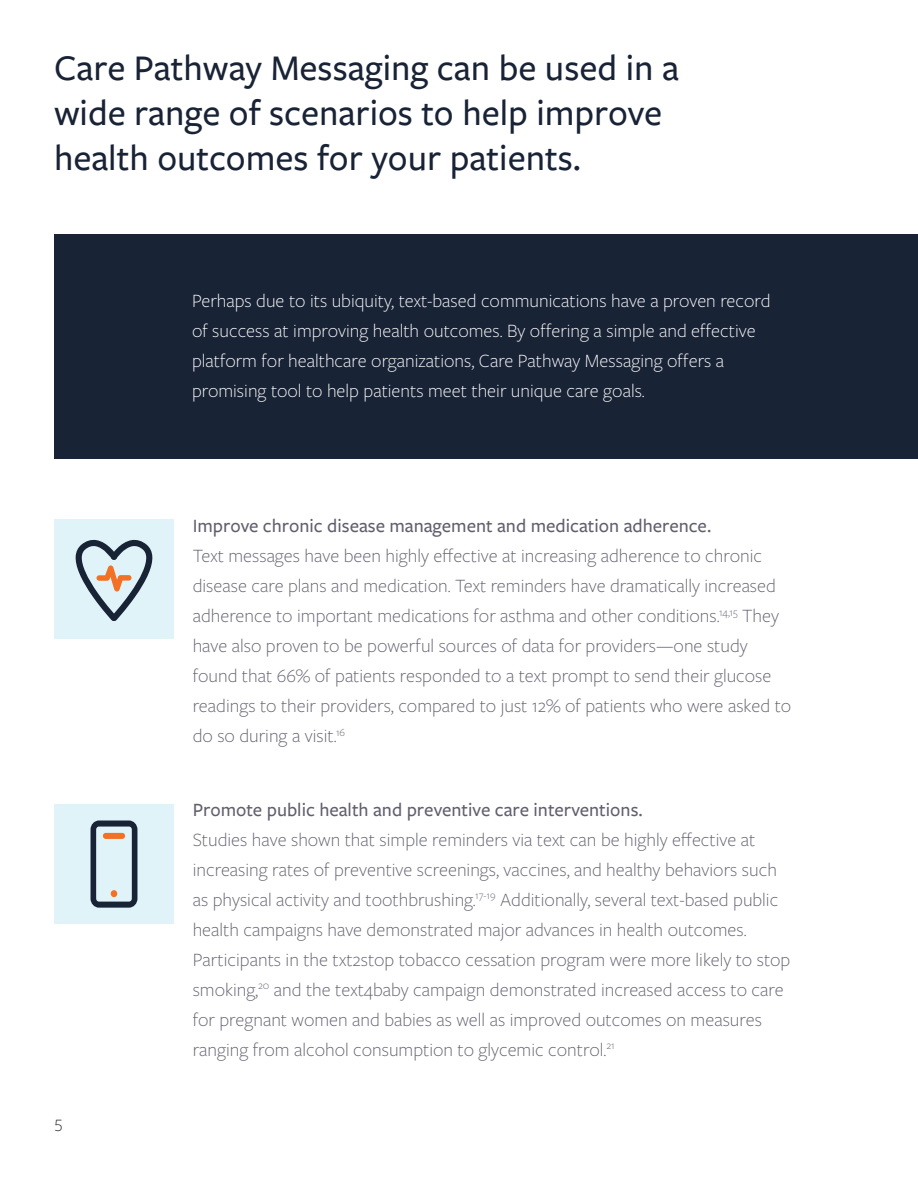
<style>
.page{position:relative;width:918px;height:1188px;background:#fff}
.page>*{position:absolute;margin:0;border:0;box-sizing:border-box;transform-origin:0 0}
.t1{font:500 37.5px/45px "Freight Sans Pro";color:#192336}
.t2{font:300 19.5px/30px "Freight Sans Pro";color:#605f6d}
.t3{font:300 19.5px/30px "Freight Sans Pro";color:#fff}
.t4{font:500 19.5px "Freight Sans Pro";color:#605f6d}
.t5{font:300 18px "Freight Sans Pro";color:#231f20}
</style>
<div class="page">
<div style="left:54px;top:234px;width:864px;height:225px;background:#192336"></div>
<div style="left:54px;top:519px;width:120px;height:120px;background:#dff3f8"></div>
<svg style="left:75px;top:539px;width:78px;height:82px"></svg>
<div style="left:54px;top:804px;width:120px;height:120px;background:#dff3f8"></div>
<svg style="left:91px;top:821px;width:46px;height:87px"></svg>
<div style="left:103px;top:833px;width:22px;height:6px;background:#f37124;border-radius:3px"></div>
<div style="left:111px;top:890px;width:6px;height:7px;background:#f37124;border-radius:50%"></div>
<p class="t1" style="left:54px;top:44px;width:626px">Care Pathway Messaging can be used in a wide range of scenarios to help improve health outcomes for your patients.</p>
<p class="t3" style="left:192px;top:285px;width:580px">Perhaps due to its ubiquity, text-based communications have a proven record of success at improving health outcomes. By offering a simple and effective platform for healthcare organizations, Care Pathway Messaging offers a promising tool to help patients meet their unique care goals.</p>
<p class="t4" style="left:193px;top:513px;width:520px">Improve chronic disease management and medication adherence.</p>
<p class="t2" style="left:193px;top:540px;width:600px">Text messages have been highly effective at increasing adherence to chronic disease care plans and medication. Text reminders have dramatically increased adherence to important medications for asthma and other conditions.<sup>14,15</sup> They have also proven to be powerful sources of data for providers—one study found that 66% of patients responded to a text prompt to send their glucose readings to their providers, compared to just 12% of patients who were asked to do so during a visit.<sup>16</sup></p>
<p class="t5" style="left:54px;top:1114px;width:10px">5</p>
<p class="t4" style="left:193px;top:796px;width:452px">Promote public health and preventive care interventions.</p>
<p class="t2" style="left:193px;top:824px;width:599px">Studies have shown that simple reminders via text can be highly effective at increasing rates of preventive screenings, vaccines, and healthy behaviors such as physical activity and toothbrushing.<sup>17-19</sup> Additionally, several text-based public health campaigns have demonstrated major advances in health outcomes.<br>Participants in the txt2stop tobacco cessation program were more likely to stop smoking,<sup>20</sup> and the text4baby campaign demonstrated increased access to care for pregnant women and babies as well as improved outcomes on measures ranging from alcohol consumption to glycemic control.<sup>21</sup></p>
</div>
